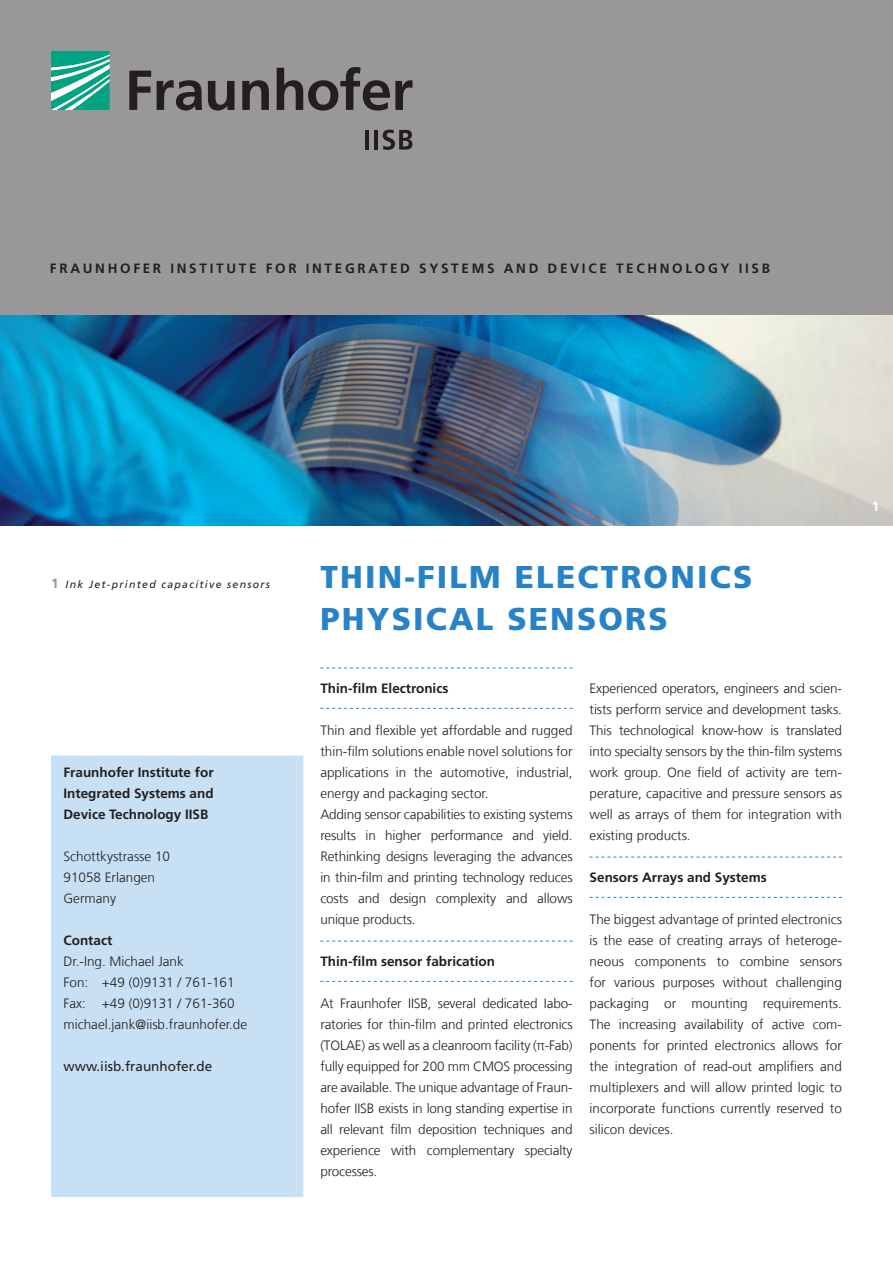
<style>
.page{position:relative;width:893px;height:1263px;background:#fff}
.page>*{position:absolute;margin:0;border:0;box-sizing:border-box;transform-origin:0 0}
.t1{font:900 31.5px/42px "Frutiger LT Com";letter-spacing:.07em;color:#2783c5}
.t2{font:300 13.5px/21px "Frutiger LT Com";color:#231f20}
.t3{font:700 13.5px/21px "Frutiger LT Com";color:#231f20;text-align:justify}
.t4{font:700 13.5px "Frutiger LT Com";letter-spacing:.2em;color:#231f20}
.t5{font:13.5px "Frutiger LT Com";color:#231f20}
.t6{font:700 13.5px "Frutiger LT Com";color:#fff}
.t7{font:italic 10.5px "Frutiger LT Com";letter-spacing:.125em;color:#231f20}
.s1{font-weight:700;font-style:normal;font-size:13.5px;color:#939598}
</style>
<div class="page">
<div style="left:0;top:0;width:893px;height:315px;background:#999798"></div>
<svg style="left:51px;top:51px;width:59px;height:59px;background:#4abba4"></svg>
<svg style="left:129px;top:67px;width:283px;height:44px"></svg>
<hr style="left:366px;top:130px;width:3px;height:20px;background:#231f20">
<hr style="left:374px;top:130px;width:4px;height:20px;background:#231f20">
<svg style="left:383px;top:130px;width:29px;height:20px"></svg>
<svg style="left:320px;top:668px;width:253px;height:1px"></svg>
<svg style="left:320px;top:708px;width:253px;height:1px"></svg>
<svg style="left:320px;top:941px;width:253px;height:1px"></svg>
<svg style="left:320px;top:981px;width:253px;height:1px"></svg>
<svg style="left:590px;top:857px;width:252px;height:1px"></svg>
<svg style="left:590px;top:897px;width:252px;height:1px"></svg>
<img style="left:0;top:315px;width:893px;height:210px">
<div style="left:51px;top:755px;width:252px;height:442px;background:#c7e0f3"></div>
<p class="t4" style="left:50px;top:260px;width:722px">Fraunhof er Insti tute f or Integrated Systems and D evi ce Technology IISB</p>
<p class="t7" style="left:51px;top:578px;width:220px"><span class="s1">1</span> Ink Jet-printed capacitive sensors</p>
<p class="t3" style="left:64px;top:762px;width:152px">Fraunhofer Institute for Integrated Systems and Device Technology IISB</p>
<p class="t2" style="left:64px;top:846px;width:108px">Schottkystrasse 10<br>91058 Erlangen<br>Germany</p>
<p class="t3" style="left:64px;top:930px;width:50px">Contact</p>
<p class="t2" style="left:64px;top:951px;width:185px">Dr.-Ing. Michael Jank<br>Fon: +49 (0)9131 / 761-161<br>Fax: +49 (0)9131 / 761-360 michael.jank@iisb.fraunhofer.de</p>
<p class="t5" style="left:64px;top:1058px;width:150px">www.iisb.fraunhofer.de</p>
<h1 class="t1" style="left:320px;top:556px;width:433px">THIN-FILM ELECTRONICS<br>PHYSICAL SENSORS</h1>
<p class="t3" style="left:320px;top:678px;width:130px">Thin-film Electronics</p>
<p class="t2" style="left:320px;top:720px;width:254px">Thin and flexible yet affordable and rugged thin-film solutions enable novel solutions for applications in the automotive, industrial, energy and packaging sector.<br>Adding sensor capabilities to existing systems results in higher performance and yield.<br>Rethinking designs leveraging the advances in thin-film and printing technology reduces costs and design complexity and allows unique products.</p>
<p class="t3" style="left:320px;top:951px;width:176px">Thin-film sensor fabrication</p>
<p class="t2" style="left:320px;top:993px;width:254px;text-align:justify">At Fraunhofer IISB, several dedicated Iabo&shy;ratories for thin-film and printed electronics (TOLAE) as well as a cleanroom facility (π-Fab) fully equipped for 200 mm CMOS processing are available. The unique advantage of Fraun&shy;hofer IISB exists in long standing expertise in all relevant film deposition techniques and experience with complementary specialty processes.</p>
<p class="t2" style="left:590px;top:678px;width:254px;text-align:justify">Experienced operators, engineers and scien&shy;tists perform service and development tasks.<br>This technological know-how is translated into specialty sensors by the thin-film systems work group. One field of activity are tem&shy;perature, capacitive and pressure sensors as well as arrays of them for integration with existing products.</p>
<p class="t3" style="left:590px;top:867px;width:179px">Sensors Arrays and Systems</p>
<p class="t2" style="left:590px;top:909px;width:254px;text-align:justify">The biggest advantage of printed electronics is the ease of creating arrays of heteroge&shy;neous components to combine sensors for various purposes without challenging packaging or mounting requirements.<br>The increasing availability of active com&shy;ponents for printed electronics allows for the integration of read-out amplifiers and multiplexers and will allow printed logic to incorporate functions currently reserved to silicon devices.</p>
<p class="t6" style="left:872px;top:498px;width:9px">1</p>
</div>
